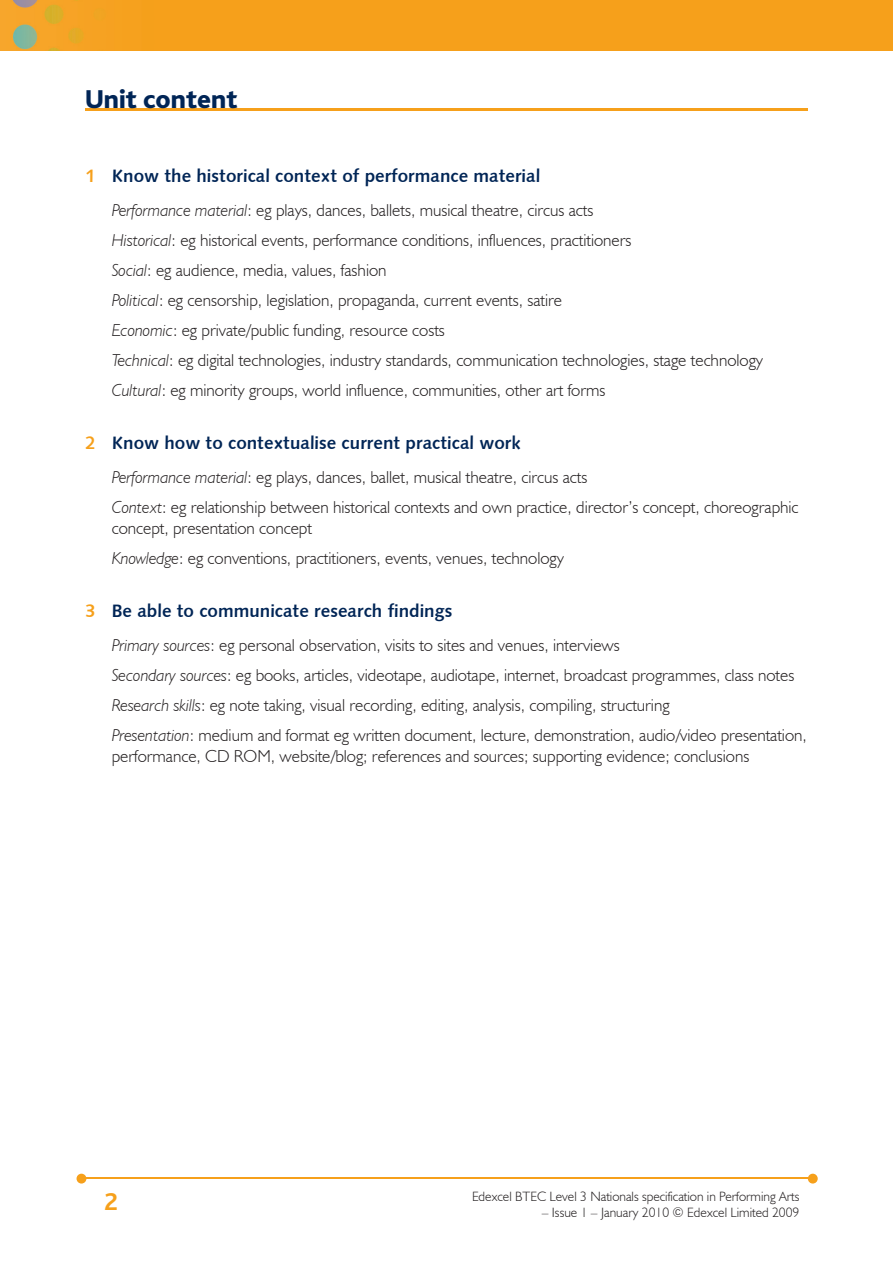
<style>
.page{position:relative;width:893px;height:1263px;background:#fff}
.page>*{position:absolute;margin:0;border:0;box-sizing:border-box;transform-origin:0 0}
.t1{font:800 27px "Bliss";color:#002556}
.t2{font:700 25.5px "Bliss";color:#f6a01b}
.t3{font:18px "Humanist 531 BT Bold A";color:#002556}
.t4{font:300 17.25px/30px "Humanist 521 BT";color:#231f20}
.t5{font:300 13.5px "Humanist 521 BT";color:#231f20}
.s1{color:#f6a01b}
.s2{font-style:italic}
</style>
<div class="page">
<img style="left:0;top:0;width:893px;height:51px">
<hr style="left:82px;top:1178px;width:728px;height:1px;background:#f6a01b">
<svg style="left:808px;top:1174px;width:10px;height:9px"></svg>
<svg style="left:77px;top:1174px;width:9px;height:9px"></svg>
<hr style="left:85px;top:108px;width:723px;height:2px;background:#f6a01b">
<h1 class="t1" style="left:85px;top:85px;width:154px">Unit content</h1>
<p class="t3" style="left:85px;top:164px;width:457px"><span class="s1">1</span> Know the historical context of performance material</p>
<p class="t4" style="left:112px;top:195px;width:653px"><span class="s2">Performance material</span>: eg plays, dances, ballets, musical theatre, circus acts<br><span class="s2">Historical</span>: eg historical events, performance conditions, influences, practitioners<br><span class="s2">Social</span>: eg audience, media, values, fashion<br><span class="s2">Political</span>: eg censorship, legislation, propaganda, current events, satire<br><span class="s2">Economic</span>: eg private/public funding, resource costs<br><span class="s2">Technical</span>: eg digital technologies, industry standards, communication technologies, stage technology <span class="s2">Cultural</span>: eg minority groups, world influence, communities, other art forms</p>
<p class="t3" style="left:85px;top:431px;width:437px"><span class="s1">2</span> Know how to contextualise current practical work</p>
<p class="t4" style="left:112px;top:462px;width:688px"><span class="s2">Performance material</span>: eg plays, dances, ballet, musical theatre, circus acts<br><span class="s2">Context</span>: eg relationship between historical contexts and own practice, director’s concept, choreographic</p>
<p class="t4" style="left:112px;top:513px;width:454px">concept, presentation concept<br><span class="s2">Knowledge</span>: eg conventions, practitioners, events, venues, technology</p>
<p class="t3" style="left:85px;top:599px;width:369px"><span class="s1">3</span> Be able to communicate research findings</p>
<p class="t4" style="left:112px;top:630px;width:696px"><span class="s2">Primary sources</span>: eg personal observation, visits to sites and venues, interviews<br><span class="s2">Secondary sources</span>: eg books, articles, videotape, audiotape, internet, broadcast programmes, class notes <span class="s2">Research skills</span>: eg note taking, visual recording, editing, analysis, compiling, structuring<br><span class="s2">Presentation</span>: medium and format eg written document, lecture, demonstration, audio/video presentation,</p>
<p class="t4" style="left:112px;top:741px;width:639px">performance, CD ROM, website/blog; references and sources; supporting evidence; conclusions</p>
<h2 class="t2" style="left:104px;top:1189px;width:15px">2</h2>
<p class="t5" style="left:472px;top:1188px;width:329px">Edexcel BTEC Level 3 Nationals specification in Performing Arts</p>
<p class="t5" style="left:542px;top:1204px;width:259px">– Issue 1 – January 2010 © Edexcel Limited 2009</p>
</div>
